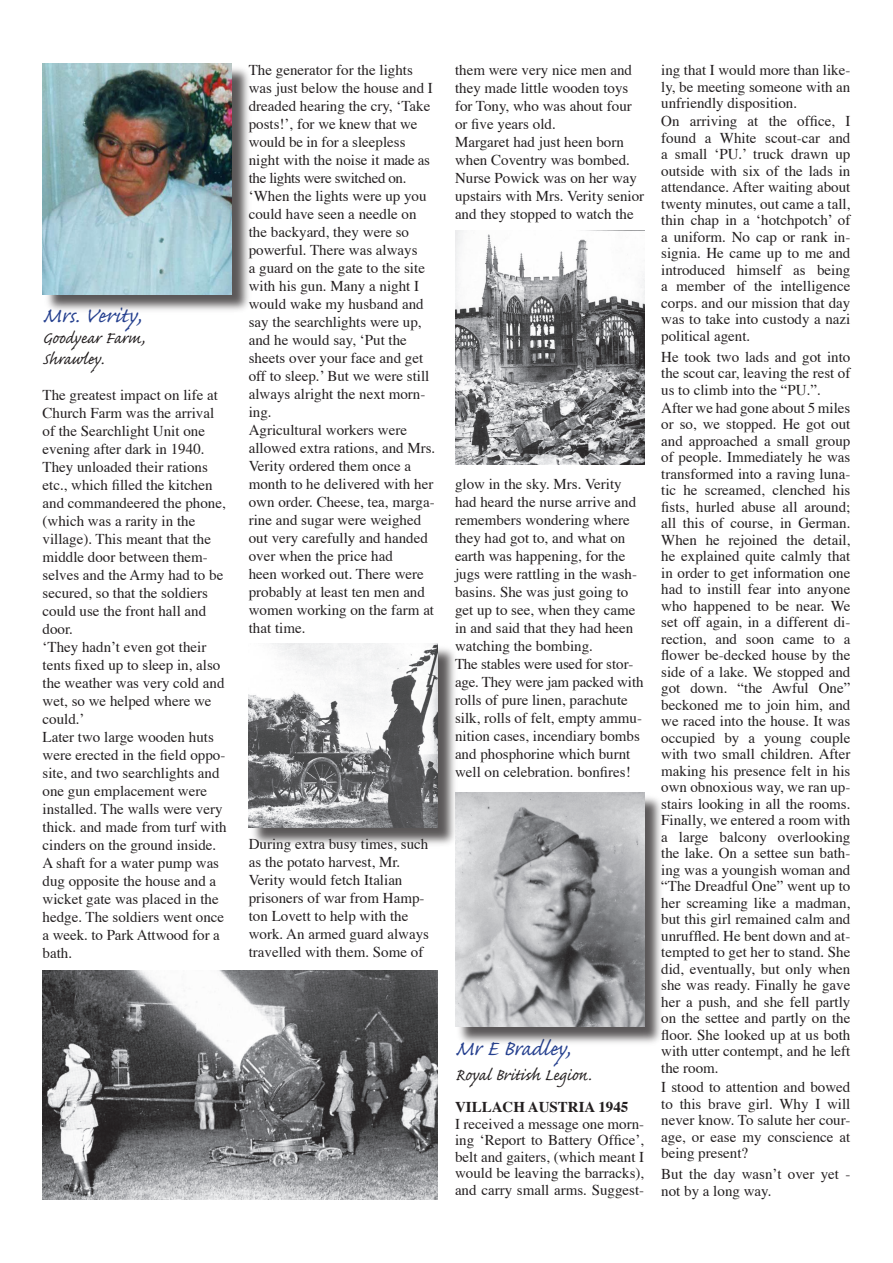
<style>
.page{position:relative;width:893px;height:1263px;background:#fff}
.page>*{position:absolute;margin:0;border:0;box-sizing:border-box;transform-origin:0 0}
.t1{font:27px "Caflisch Script Pro";color:#25408f}
.t2{font:21px/21px "Caflisch Script Pro";color:#231f20}
.t3{font:15px/18px "Times";color:#231f20}
.t4{font:700 15px "Times";color:#231f20}
</style>
<div class="page">
<div style="left:43px;top:65px;width:209px;height:250px;background:#231f20;opacity:.75"></div>
<img style="left:43px;top:64px;width:189px;height:230px">
<img style="left:43px;top:971px;width:395px;height:228px">
<img style="left:455px;top:231px;width:189px;height:234px">
<div style="left:249px;top:644px;width:209px;height:204px;background:#231f20;opacity:.75"></div>
<img style="left:249px;top:643px;width:189px;height:185px">
<div style="left:456px;top:793px;width:209px;height:253px;background:#231f20;opacity:.75"></div>
<img style="left:455px;top:792px;width:189px;height:234px">
<h1 class="t1" style="left:43px;top:301px;width:100px">Mrs. Verity,</h1>
<h2 class="t2" style="left:43px;top:329px;width:104px">Goodyear Farm,<br>Shrawley.</h2>
<p class="t3" style="left:43px;top:384px;width:186px">The greatest impact on life at<br>Church Farm was the arrival of the Searchlight Unit one evening after dark in 1940.<br>They unloaded their rations etc., which filled the kitchen and commandeered the phone, (which was a rarity in the village). This meant that the middle door between them&shy;selves and the Army had to be secured, so that the soldiers could use the front hall and door.<br>‘They hadn’t even got their tents fixed up to sleep in, also the weather was very cold and wet, so we helped where we could.’<br>Later two large wooden huts were erected in the field oppo&shy;site, and two searchlights and one gun emplacement were installed. The walls were very thick. and made from turf with cinders on the ground inside.<br>A shaft for a water pump was dug opposite the house and a wicket gate was placed in the hedge. The soldiers went once a week. to Park Attwood for a bath.</p>
<p class="t3" style="left:249px;top:60px;width:188px">The generator for the lights was just below the house and I dreaded hearing the cry, ‘Take posts!’, for we knew that we would be in for a sleepless night with the noise it made as the lights were switched on. ‘When the lights were up you could have seen a needle on the backyard, they were so powerful. There was always<br>a guard on the gate to the site with his gun. Many a night I would wake my husband and say the searchlights were up, and he would say, ‘Put the sheets over your face and get off to sleep.’ But we were still always alright the next morn&shy;ing.<br>Agricultural workers were allowed extra rations, and Mrs.<br>Verity ordered them once a month to he delivered with her own order. Cheese, tea, marga&shy;rine and sugar were weighed out very carefully and handed over when the price had<br>heen worked out. There were probably at least ten men and women working on the farm at that time.</p>
<p class="t3" style="left:249px;top:834px;width:182px">During extra busy times, such as the potato harvest, Mr.<br>Verity would fetch Italian prisoners of war from Hamp&shy;ton Lovett to help with the work. An armed guard always travelled with them. Some of</p>
<p class="t3" style="left:455px;top:60px;width:191px">them were very nice men and they made little wooden toys for Tony, who was ahout four or five years old.<br>Margaret had just heen born when Coventry was bombed.<br>Nurse Powick was on her way upstairs with Mrs. Verity senior and they stopped to watch the</p>
<p class="t3" style="left:455px;top:474px;width:190px">glow in the sky. Mrs. Verity had heard the nurse arrive and remembers wondering where they had got to, and what on earth was happening, for the jugs were rattling in the wash&shy;basins. She was just going to get up to see, when they came in and said that they had heen watching the bombing.<br>The stables were used for stor&shy;age. They were jam packed with rolls of pure linen, parachute silk, rolls of felt, empty ammu&shy;nition cases, incendiary bombs and phosphorine which burnt well on celebration. bonfires!</p>
<h1 class="t1" style="left:455px;top:1034px;width:117px">Mr E Bradley,</h1>
<h2 class="t2" style="left:455px;top:1066px;width:138px">Royal British Legion.</h2>
<p class="t4" style="left:455px;top:1093px;width:175px">VILLACH AUSTRIA 1945</p>
<p class="t3" style="left:455px;top:1114px;width:191px;line-height:16.5px;text-align:justify">I received a message one morn&shy;ing ‘Report to Battery Office’, belt and gaiters, (which meant I would be leaving the barracks), and carry small arms. Suggest-</p>
<p class="t3" style="left:661px;top:60px;width:191px;line-height:16.5px;text-align:justify">ing that I would more than like&shy;ly, be meeting someone with an unfriendly disposition.</p>
<p class="t3" style="left:661px;top:111px;width:191px;line-height:16.5px;text-align:justify">On arriving at the office, I found a White scout-car and a small ‘PU.’ truck drawn up outside with six of the lads in attendance. After waiting about twenty minutes, out came a tall, thin chap in a ‘hotchpotch’ of a uniform. No cap or rank in&shy;signia. He came up to me and introduced himself as being a member of the intelligence corps. and our mission that day was to take into custody a nazi political agent.</p>
<p class="t3" style="left:661px;top:347px;width:191px;line-height:16.5px;text-align:justify">He took two lads and got into the scout car, leaving the rest of us to climb into the “PU.”.</p>
<p class="t3" style="left:661px;top:398px;width:191px;line-height:16.5px;text-align:justify">After we had gone about 5 miles or so, we stopped. He got out and approached a small group of people. Immediately he was transformed into a raving luna&shy;tic he screamed, clenched his fists, hurled abuse all around; all this of course, in German.<br>When he rejoined the detail, he explained quite calmly that in order to get information one had to instill fear into anyone who happened to be near. We set off again, in a different di&shy;rection, and soon came to a flower be-decked house by the side of a lake. We stopped and got down. “the Awful One” beckoned me to join him, and we raced into the house. It was occupied by a young couple with two small children. After making his presence felt in his own obnoxious way, we ran up&shy;stairs looking in all the rooms.<br>Finally, we entered a room with a large balcony overlooking the lake. On a settee sun bath&shy;ing was a youngish woman and “The Dreadful One” went up to her screaming like a madman, but this girl remained calm and unruffled. He bent down and at&shy;tempted to get her to stand. She did, eventually, but only when she was ready. Finally he gave her a push, and she fell partly on the settee and partly on the floor. She looked up at us both with utter contempt, and he left the room.</p>
<p class="t3" style="left:661px;top:1077px;width:191px;line-height:16.5px;text-align:justify">I stood to attention and bowed to this brave girl. Why I will never know. To salute her cour&shy;age, or ease my conscience at being present?</p>
<p class="t3" style="left:661px;top:1164px;width:191px;line-height:16.5px">But the day wasn’t over yet - not by a long way.</p>
</div>
